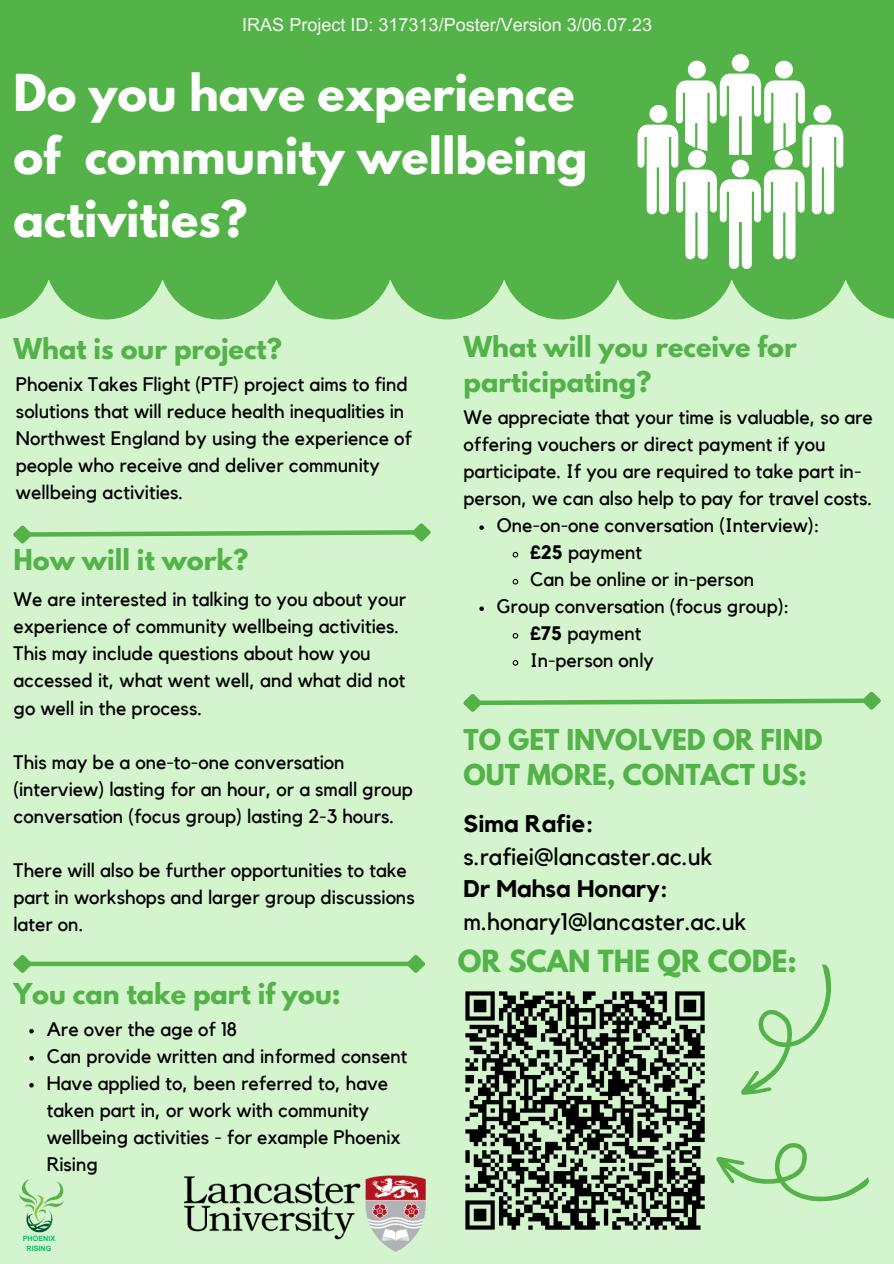
<style>
.page{position:relative;width:894px;height:1264px;background:#fff}
.page>*{position:absolute;margin:0;border:0;box-sizing:border-box;transform-origin:0 0}
.t1{font:700 45px/63px "League Spartan";color:#fff}
.t2{font:700 27px "League Spartan";color:#53b349}
.t3{font:700 25.5px/35px "League Spartan";color:#53b349}
.t4{font:24px "Kollektif";color:#000}
.t5{font:700 24px "Kollektif";color:#000}
.t6{font:19.5px/27px "Kollektif";color:#000}
.t7{font:18px "Arial MT Pro";color:#f8f6f7}
.t8{font:700 7.2px/9.9px "Arial MT Pro";color:#00bf63;text-align:center}
.s1{font-weight:700}
</style>
<div class="page">
<div style="left:0;top:0;width:893px;height:1263px;background:#d4f4ce"></div>
<img style="left:185px;top:1175px;width:241px;height:76px">
<img style="left:18px;top:1179px;width:46px;height:54px">
<svg style="left:13px;top:523px;width:418px;height:21px"></svg>
<div style="left:28px;top:961px;width:382px;height:5px;background:#53b349"></div>
<svg style="left:13px;top:955px;width:23px;height:18px"></svg>
<svg style="left:402px;top:955px;width:23px;height:18px"></svg>
<svg style="left:463px;top:691px;width:418px;height:21px"></svg>
<div style="left:0;top:0;width:893px;height:319px;background:#53b349"></div>
<div style="left:731px;top:54px;width:17px;height:18px;background:#fff;border-radius:50%"></div>
<svg style="left:637px;top:61px;width:206px;height:208px;background:#a5d7a0"></svg>
<svg style="left:741px;top:964px;width:90px;height:131px"></svg>
<svg style="left:716px;top:1143px;width:153px;height:59px"></svg>
<img style="left:465px;top:991px;width:240px;height:239px">
<svg style="left:479px;top:525px;width:4px;height:5px"></svg>
<svg style="left:512px;top:551px;width:7px;height:7px"></svg>
<svg style="left:512px;top:578px;width:7px;height:7px"></svg>
<svg style="left:479px;top:606px;width:4px;height:5px"></svg>
<svg style="left:512px;top:633px;width:7px;height:6px"></svg>
<svg style="left:512px;top:660px;width:7px;height:6px"></svg>
<svg style="left:29px;top:1028px;width:5px;height:5px"></svg>
<svg style="left:29px;top:1056px;width:5px;height:4px"></svg>
<svg style="left:29px;top:1083px;width:5px;height:4px"></svg>
<p class="t7" style="left:242px;top:17px;width:411px">IRAS Project ID: 317313/Poster/Version 3/06.07.23</p>
<p class="t1" style="left:13px;top:67px;width:575px">Do you have experience of community wellbeing activities?</p>
<p class="t3" style="left:13px;top:334px;width:270px">What is our project?</p>
<p class="t3" style="left:463px;top:333px;width:334px">What will you receive for</p>
<p class="t6" style="left:16px;top:371px;width:393px">Phoenix Takes Flight (PTF) project aims to find</p>
<p class="t3" style="left:463px;top:368px;width:189px">participating?</p>
<p class="t6" style="left:16px;top:399px;width:397px">solutions that will reduce health inequalities in Northwest England by using the experience of people who receive and deliver community wellbeing activities.</p>
<p class="t6" style="left:463px;top:404px;width:410px">We appreciate that your time is valuable, so are offering vouchers or direct payment if you participate. If you are required to take part in&shy;person, we can also help to pay for travel costs.</p>
<p class="t3" style="left:13px;top:545px;width:236px">How will it work?</p>
<p class="t6" style="left:13px;top:587px;width:394px">We are interested in talking to you about your experience of community wellbeing activities.<br>This may include questions about how you accessed it, what went well, and what did not go well in the process.</p>
<p class="t6" style="left:13px;top:749px;width:401px">This may be a one-to-one conversation (interview) lasting for an hour, or a small group conversation (focus group) lasting 2-3 hours.</p>
<p class="t6" style="left:13px;top:857px;width:402px">There will also be further opportunities to take part in workshops and larger group discussions later on.</p>
<p class="t3" style="left:13px;top:979px;width:328px">You can take part if you:</p>
<p class="t6" style="left:47px;top:1016px;width:192px">Are over the age of 18</p>
<p class="t6" style="left:47px;top:1043px;width:362px">Can provide written and informed consent</p>
<p class="t6" style="left:47px;top:1070px;width:355px">Have applied to, been referred to, have taken part in, or work with community wellbeing activities - for example Phoenix<br>Rising</p>
<p class="t8" style="left:23px;top:1234px;width:34px">PHOENIX<br>RISING</p>
<p class="t6" style="left:496px;top:512px;width:324px">One-on-one conversation (Interview):</p>
<p class="t6" style="left:530px;top:539px;width:114px"><span class="s1">£25</span> payment</p>
<p class="t6" style="left:530px;top:566px;width:225px">Can be online or in-person</p>
<p class="t6" style="left:496px;top:593px;width:294px">Group conversation (focus group):</p>
<p class="t6" style="left:530px;top:620px;width:113px"><span class="s1">£75</span> payment</p>
<p class="t6" style="left:530px;top:648px;width:125px">In-person only</p>
<p class="t3" style="left:463px;top:725px;width:360px">TO GET INVOLVED OR FIND<br>OUT MORE, CONTACT US:</p>
<p class="t5" style="left:463px;top:812px;width:131px">Sima Rafie:</p>
<p class="t4" style="left:463px;top:845px;width:250px">s.rafiei@lancaster.ac.uk</p>
<p class="t5" style="left:463px;top:878px;width:205px">Dr Mahsa Honary:</p>
<p class="t4" style="left:463px;top:910px;width:284px">m.honary1@lancaster.ac.uk</p>
<p class="t2" style="left:458px;top:948px;width:340px">OR SCAN THE QR CODE:</p>
</div>
